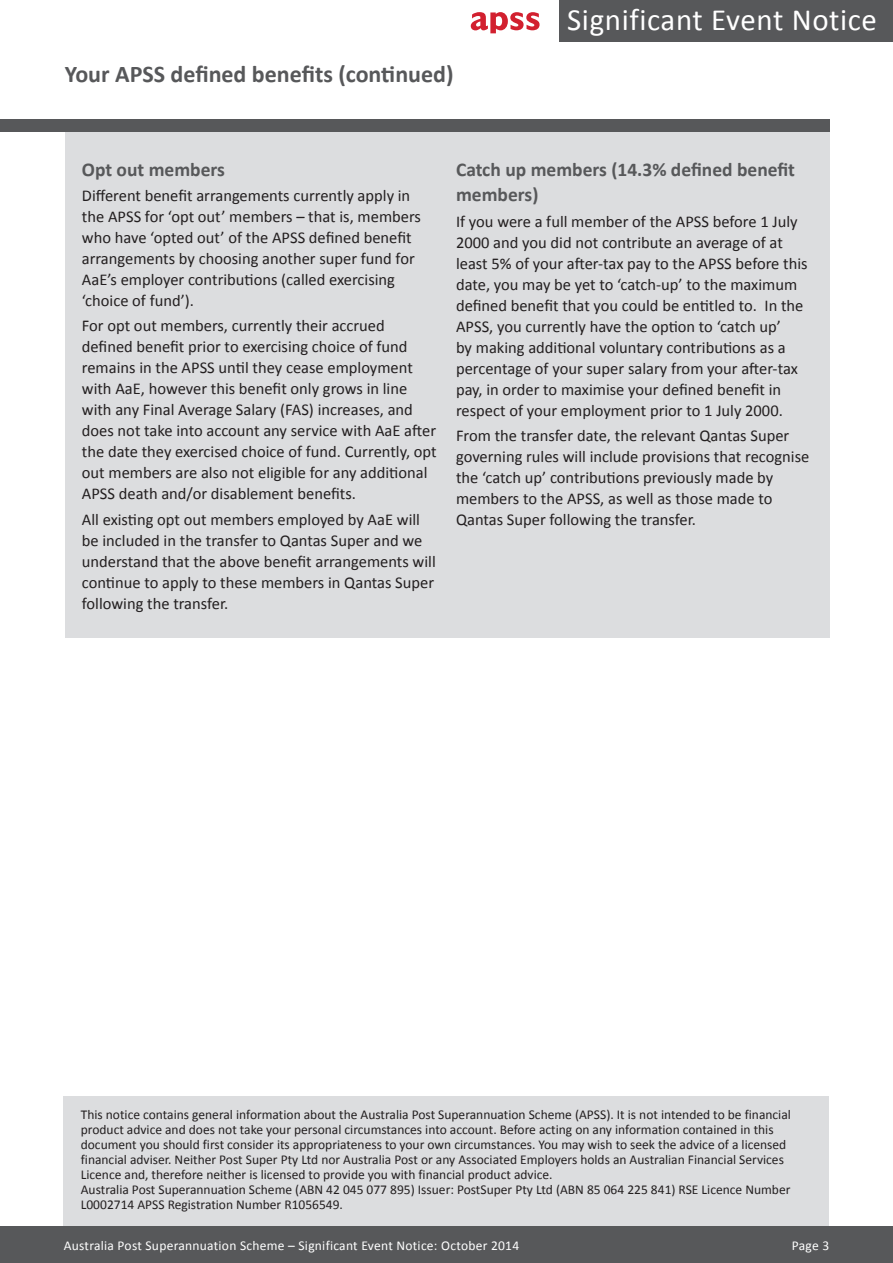
<style>
.page{position:relative;width:893px;height:1263px;background:#fff}
.page>*{position:absolute;margin:0;border:0;box-sizing:border-box;transform-origin:0 0}
.Text{font:30.9px "Calibri";letter-spacing:.02em;color:#fff}
.t1{font:700 24px "Calibri";color:#57585a}
.grey_subs{font:700 19.5px/25.5px "Calibri";color:#57585a}
.Subhead_2{font:16.5px/21px "Calibri";color:#231f20}
.t2{font:13.5px/15px "Calibri";color:#231f20}
.Text-2{font:13.5px "Calibri";letter-spacing:.02em;color:#fff}
</style>
<div class="page">
<div style="left:64px;top:1096px;width:765px;height:140px;background:#dcdddf"></div>
<div style="left:65px;top:131px;width:764px;height:507px;background:#dcdddf"></div>
<div style="left:0;top:1227px;width:893px;height:36px;background:#57585a"></div>
<div style="left:0;top:119px;width:829px;height:12px;background:#57585a"></div>
<div style="left:559px;top:0;width:334px;height:41px;background:#57585a"></div>
<svg style="left:471px;top:12px;width:69px;height:21px"></svg>
<p class="t1" style="left:65px;top:58px;width:390px">Your APSS defined benefits (continued)</p>
<p class="Text" style="left:567px;top:0;width:311px">Significant Event Notice</p>
<p class="grey_subs" style="left:82px;top:157px;width:145px">Opt out members</p>
<p class="Subhead_2" style="left:82px;top:185px;width:341px">Different benefit arrangements currently apply in the APSS for ‘opt out’ members – that is, members who have ‘opted out’ of the APSS defined benefit arrangements by choosing another super fund for AaE’s employer contributions (called exercising ‘choice of fund’).</p>
<p class="Subhead_2" style="left:82px;top:315px;width:356px">For opt out members, currently their accrued defined benefit prior to exercising choice of fund remains in the APSS until they cease employment with AaE, however this benefit only grows in line with any Final Average Salary (FAS) increases, and does not take into account any service with AaE after the date they exercised choice of fund. Currently, opt out members are also not eligible for any additional APSS death and/or disablement benefits.</p>
<p class="Subhead_2" style="left:82px;top:509px;width:355px">All existing opt out members employed by AaE will be included in the transfer to Qantas Super and we understand that the above benefit arrangements will continue to apply to these members in Qantas Super following the transfer.</p>
<p class="grey_subs" style="left:456px;top:157px;width:340px">Catch up members (14.3% defined benefit members)</p>
<p class="Subhead_2" style="left:456px;top:211px;width:353px">If you were a full member of the APSS before 1 July 2000 and you did not contribute an average of at least 5% of your after-tax pay to the APSS before this date, you may be yet to ‘catch-up’ to the maximum defined benefit that you could be entitled to. In the APSS, you currently have the option to ‘catch up’<br>by making additional voluntary contributions as a percentage of your super salary from your after-tax pay, in order to maximise your defined benefit in respect of your employment prior to 1 July 2000.</p>
<p class="Subhead_2" style="left:456px;top:425px;width:355px">From the transfer date, the relevant Qantas Super governing rules will include provisions that recognise the ‘catch up’ contributions previously made by members to the APSS, as well as those made to Qantas Super following the transfer.</p>
<p class="t2" style="left:81px;top:1107px;width:712px">This notice contains general information about the Australia Post Superannuation Scheme (APSS). It is not intended to be financial product advice and does not take your personal circumstances into account. Before acting on any information contained in this document you should first consider its appropriateness to your own circumstances. You may wish to seek the advice of a licensed financial adviser. Neither Post Super Pty Ltd nor Australia Post or any Associated Employers holds an Australian Financial Services Licence and, therefore neither is licensed to provide you with financial product advice.</p>
<p class="t2" style="left:81px;top:1182px;width:711px">Australia Post Superannuation Scheme (ABN 42 045 077 895) Issuer: PostSuper Pty Ltd (ABN 85 064 225 841) RSE Licence Number<br>L0002714 APSS Registration Number R1056549.</p>
<p class="Text-2" style="left:64px;top:1237px;width:457px">Australia Post Superannuation Scheme – Significant Event Notice: October 2014</p>
<p class="Text-2" style="left:792px;top:1237px;width:39px">Page 3</p>
</div>
